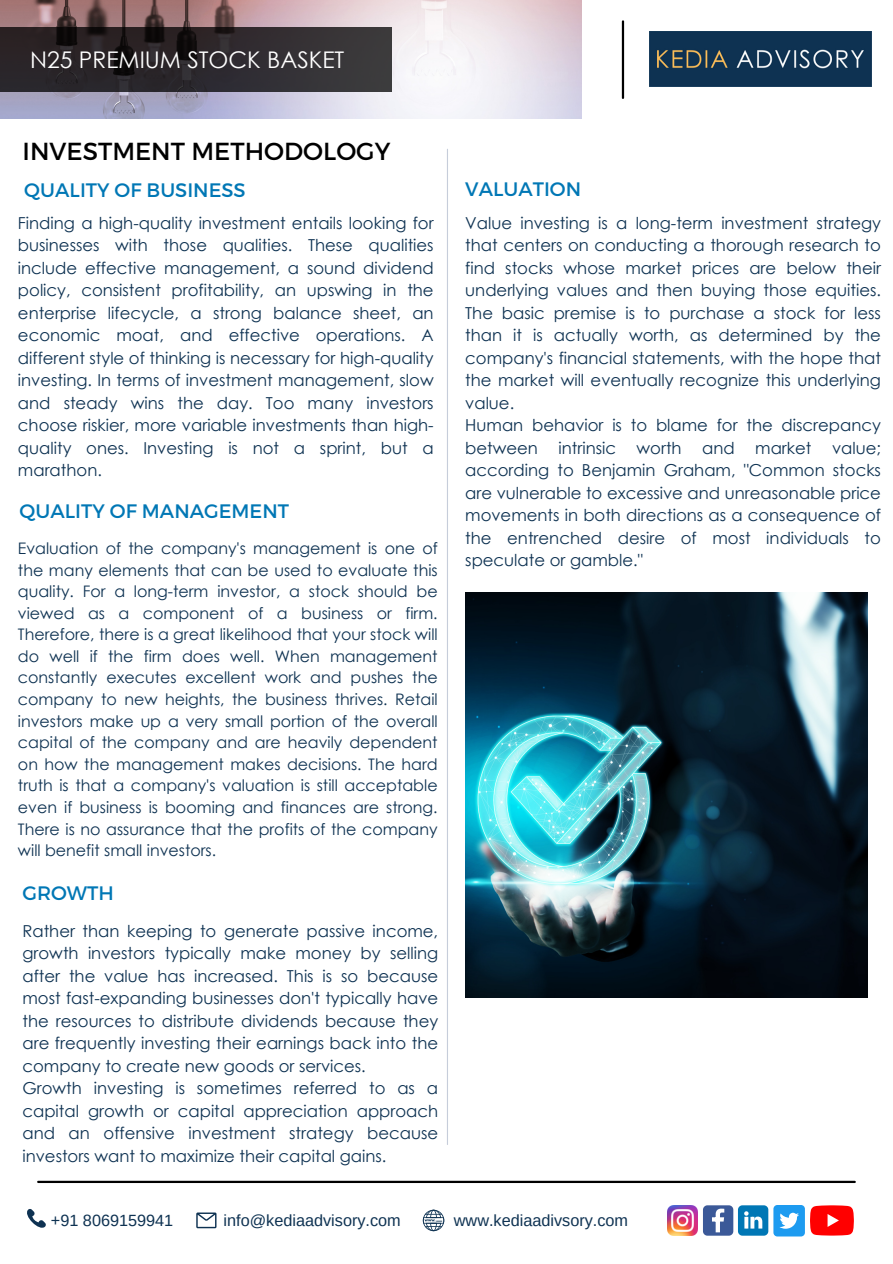
<style>
.page{position:relative;width:893px;height:1264px;background:#fff}
.page>*{position:absolute;margin:0;border:0;box-sizing:border-box;transform-origin:0 0}
.t1{font:24.6px "Montserrat";color:#000}
.t2{font:22.95px "Century Gothic";color:#fff}
.t3{font:19.5px "Montserrat";color:#0077b5}
.t4{font:16.5px/22.5px "Century Gothic";color:#0e3252;text-align:justify}
.t5{font:16.2px "Arimo";color:#0e3252}
.t6{font:15.9px/21.6px "Century Gothic";color:#0e3252;text-align:justify}
</style>
<div class="page">
<hr style="left:621px;top:21px;width:3px;height:77px;background:#000">
<img style="left:649px;top:32px;width:222px;height:55px">
<img style="left:667px;top:1205px;width:30px;height:30px">
<svg style="left:703px;top:1205px;width:65px;height:30px"></svg>
<div style="left:773px;top:1204px;width:31px;height:32px;background:#1d9bf0;border-radius:4px"></div>
<svg style="left:779px;top:1212px;width:20px;height:16px"></svg>
<svg style="left:810px;top:1205px;width:43px;height:30px"></svg>
<svg style="left:196px;top:1212px;width:20px;height:16px"></svg>
<svg style="left:423px;top:1209px;width:21px;height:22px"></svg>
<svg style="left:27px;top:1209px;width:19px;height:19px"></svg>
<hr style="left:38px;top:1180px;width:816px;height:2px;background:#000">
<hr style="left:447px;top:149px;width:1px;height:995px;background:#c6cdda">
<img style="left:0;top:0;width:581px;height:118px">
<svg style="left:0;top:27px;width:391px;height:65px;background:#2c282b"></svg>
<img style="left:465px;top:592px;width:402px;height:405px">
<p class="t2" style="left:30px;top:45px;width:316px">N25 PREMIUM STOCK BASKET</p>
<p class="t1" style="left:23px;top:135px;width:369px">INVESTMENT METHODOLOGY</p>
<p class="t3" style="left:24px;top:177px;width:223px">QUALITY OF BUSINESS</p>
<p class="t4" style="left:18px;top:211px;width:417px">Finding a high-quality investment entails looking for businesses with those qualities. These qualities include effective management, a sound dividend policy, consistent profitability, an upswing in the enterprise lifecycle, a strong balance sheet, an economic moat, and effective operations. A different style of thinking is necessary for high-quality investing. In terms of investment management, slow and steady wins the day. Too many investors choose riskier, more variable investments than high&shy;quality ones. Investing is not a sprint, but a marathon.</p>
<p class="t3" style="left:20px;top:498px;width:271px">QUALITY OF MANAGEMENT</p>
<p class="t6" style="left:18px;top:537px;width:421px">Evaluation of the company's management is one of the many elements that can be used to evaluate this quality. For a long-term investor, a stock should be viewed as a component of a business or firm.<br>Therefore, there is a great likelihood that your stock will do well if the firm does well. When management constantly executes excellent work and pushes the company to new heights, the business thrives. Retail investors make up a very small portion of the overall capital of the company and are heavily dependent on how the management makes decisions. The hard truth is that a company's valuation is still acceptable even if business is booming and finances are strong.<br>There is no assurance that the profits of the company will benefit small investors.</p>
<p class="t3" style="left:22px;top:880px;width:93px">GROWTH</p>
<p class="t4" style="left:22px;top:919px;width:417px">Rather than keeping to generate passive income, growth investors typically make money by selling after the value has increased. This is so because most fast-expanding businesses don't typically have the resources to distribute dividends because they are frequently investing their earnings back into the company to create new goods or services.</p>
<p class="t4" style="left:22px;top:1076px;width:417px">Growth investing is sometimes referred to as a capital growth or capital appreciation approach and an offensive investment strategy because investors want to maximize their capital gains.</p>
<p class="t3" style="left:465px;top:176px;width:117px">VALUATION</p>
<p class="t4" style="left:465px;top:211px;width:417px">Value investing is a long-term investment strategy that centers on conducting a thorough research to find stocks whose market prices are below their underlying values and then buying those equities.<br>The basic premise is to purchase a stock for less than it is actually worth, as determined by the company's financial statements, with the hope that the market will eventually recognize this underlying value.</p>
<p class="t4" style="left:465px;top:413px;width:417px">Human behavior is to blame for the discrepancy between intrinsic worth and market value; according to Benjamin Graham, "Common stocks are vulnerable to excessive and unreasonable price movements in both directions as a consequence of the entrenched desire of most individuals to speculate or gamble."</p>
<p class="t5" style="left:51px;top:1211px;width:124px">+91 8069159941</p>
<p class="t5" style="left:223px;top:1211px;width:179px">info@kediaadvisory.com</p>
<p class="t5" style="left:454px;top:1211px;width:176px">www.kediaadivsory.com</p>
</div>
